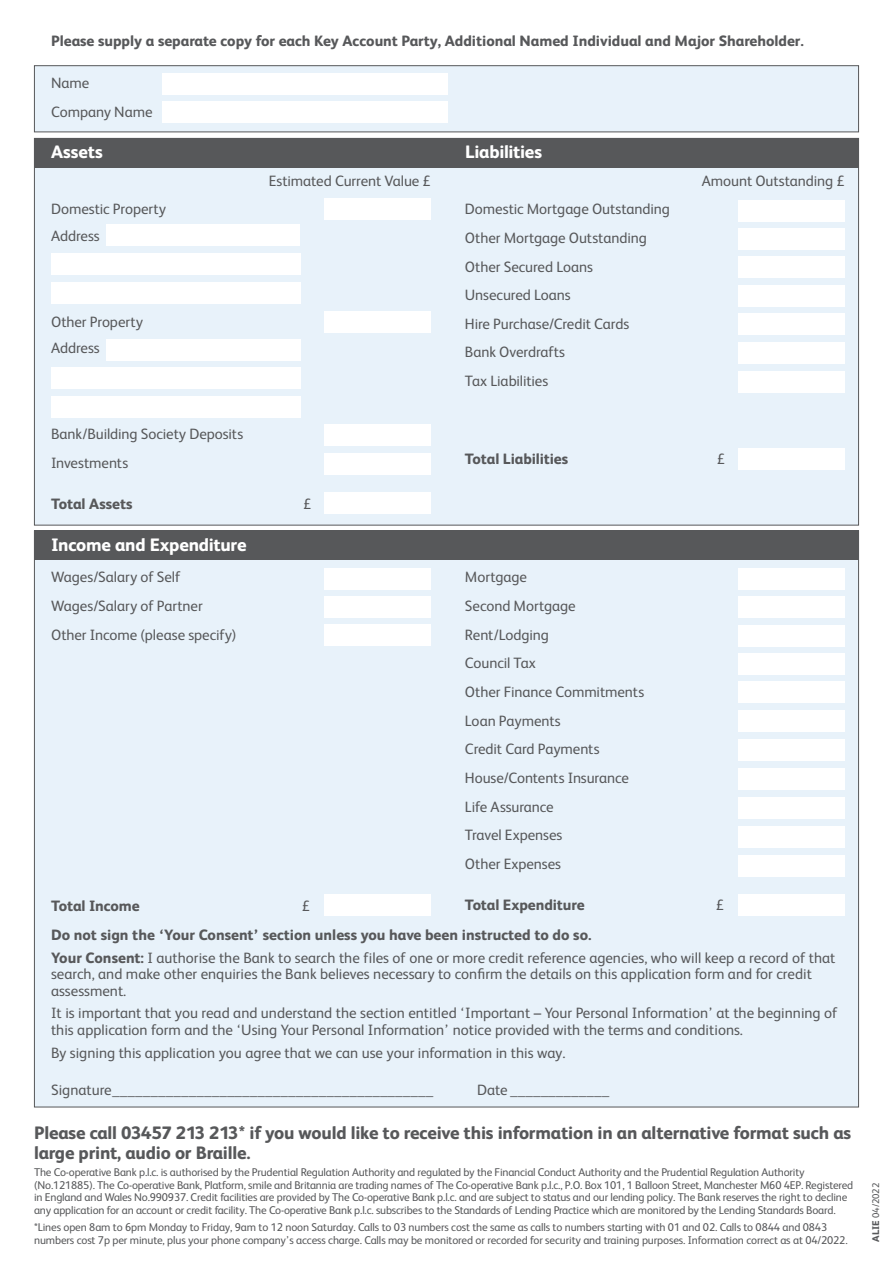
<style>
.page{position:relative;width:893px;height:1263px;background:#fff}
.page>*{position:absolute;margin:0;border:0;box-sizing:border-box;transform-origin:0 0}
.t1{font:800 18px/19.5px "Coop Bank";letter-spacing:-.01em;color:#57585a}
.t2{font:800 18px "Coop Bank";letter-spacing:-.015em;color:#fff}
.t3{font:15px/16.5px "Coop Bank";color:#57585a}
.t4{font:800 15px "Coop Bank";letter-spacing:-.005em;color:#57585a}
.t5{font:11.25px/12.8px "Coop Bank";letter-spacing:-.015em;color:#57585a}
.t6{font:9.75px "Coop Bank";letter-spacing:-.005em;color:#57585a}
.s1{font-weight:800}
</style>
<div class="page">
<div style="left:34px;top:138px;width:825px;height:387px;background:#e8f2fa;border:1px solid #57585a"></div>
<div style="left:35px;top:139px;width:824px;height:29px;background:#57585a"></div>
<div style="left:325px;top:198px;width:106px;height:21px;background:#fff"></div>
<div style="left:107px;top:225px;width:193px;height:21px;background:#fff"></div>
<div style="left:51px;top:253px;width:249px;height:22px;background:#fff"></div>
<div style="left:51px;top:282px;width:249px;height:21px;background:#fff"></div>
<div style="left:106px;top:339px;width:194px;height:21px;background:#fff"></div>
<div style="left:51px;top:368px;width:249px;height:21px;background:#fff"></div>
<div style="left:51px;top:397px;width:249px;height:21px;background:#fff"></div>
<div style="left:325px;top:311px;width:106px;height:22px;background:#fff"></div>
<div style="left:325px;top:425px;width:106px;height:21px;background:#fff"></div>
<div style="left:325px;top:453px;width:106px;height:21px;background:#fff"></div>
<div style="left:738px;top:201px;width:107px;height:21px;background:#fff"></div>
<div style="left:738px;top:228px;width:107px;height:21px;background:#fff"></div>
<div style="left:738px;top:256px;width:107px;height:22px;background:#fff"></div>
<div style="left:738px;top:285px;width:107px;height:21px;background:#fff"></div>
<div style="left:738px;top:314px;width:107px;height:21px;background:#fff"></div>
<div style="left:738px;top:342px;width:107px;height:21px;background:#fff"></div>
<div style="left:738px;top:372px;width:107px;height:21px;background:#fff"></div>
<div style="left:325px;top:493px;width:106px;height:21px;background:#fff"></div>
<div style="left:738px;top:448px;width:107px;height:21px;background:#fff"></div>
<div style="left:34px;top:530px;width:825px;height:577px;background:#e8f2fa;border:1px solid #57585a"></div>
<div style="left:35px;top:530px;width:824px;height:30px;background:#57585a"></div>
<div style="left:738px;top:569px;width:107px;height:21px;background:#fff"></div>
<div style="left:738px;top:597px;width:107px;height:21px;background:#fff"></div>
<div style="left:738px;top:625px;width:107px;height:22px;background:#fff"></div>
<div style="left:738px;top:653px;width:107px;height:21px;background:#fff"></div>
<div style="left:738px;top:682px;width:107px;height:21px;background:#fff"></div>
<div style="left:738px;top:710px;width:107px;height:21px;background:#fff"></div>
<div style="left:325px;top:569px;width:106px;height:21px;background:#fff"></div>
<div style="left:325px;top:596px;width:106px;height:22px;background:#fff"></div>
<div style="left:325px;top:624px;width:106px;height:21px;background:#fff"></div>
<div style="left:738px;top:740px;width:107px;height:21px;background:#fff"></div>
<div style="left:738px;top:769px;width:107px;height:21px;background:#fff"></div>
<div style="left:738px;top:797px;width:107px;height:22px;background:#fff"></div>
<div style="left:738px;top:826px;width:107px;height:21px;background:#fff"></div>
<div style="left:738px;top:855px;width:107px;height:21px;background:#fff"></div>
<div style="left:738px;top:895px;width:107px;height:21px;background:#fff"></div>
<div style="left:325px;top:895px;width:106px;height:21px;background:#fff"></div>
<div style="left:34px;top:65px;width:825px;height:67px;background:#e8f2fa;border:1px solid #57585a"></div>
<div style="left:162px;top:74px;width:286px;height:21px;background:#fff"></div>
<div style="left:162px;top:102px;width:286px;height:21px;background:#fff"></div>
<p class="t4" style="left:51px;top:30px;width:754px">Please supply a separate copy for each Key Account Party, Additional Named Individual and Major Shareholder.</p>
<p class="t3" style="left:51px;top:74px;width:40px">Name</p>
<p class="t3" style="left:51px;top:103px;width:103px">Company Name</p>
<p class="t2" style="left:51px;top:139px;width:53px">Assets</p>
<p class="t2" style="left:465px;top:139px;width:78px">Liabilities</p>
<p class="t3" style="left:269px;top:171px;width:164px">Estimated Current Value £</p>
<p class="t3" style="left:51px;top:200px;width:117px">Domestic Property</p>
<p class="t3" style="left:51px;top:227px;width:50px">Address</p>
<p class="t3" style="left:465px;top:200px;width:207px">Domestic Mortgage Outstanding</p>
<p class="t3" style="left:465px;top:229px;width:183px">Other Mortgage Outstanding</p>
<p class="t3" style="left:465px;top:257px;width:130px">Other Secured Loans</p>
<p class="t3" style="left:465px;top:286px;width:107px">Unsecured Loans</p>
<p class="t3" style="left:465px;top:315px;width:166px">Hire Purchase/Credit Cards</p>
<p class="t3" style="left:465px;top:343px;width:102px">Bank Overdrafts</p>
<p class="t3" style="left:465px;top:372px;width:85px">Tax Liabilities</p>
<p class="t3" style="left:51px;top:313px;width:93px">Other Property</p>
<p class="t3" style="left:51px;top:339px;width:50px">Address</p>
<p class="t3" style="left:702px;top:171px;width:144px">Amount Outstanding £</p>
<p class="t3" style="left:51px;top:425px;width:194px">Bank/Building Society Deposits</p>
<p class="t3" style="left:51px;top:454px;width:79px">Investments</p>
<p class="t4" style="left:51px;top:493px;width:83px">Total Assets</p>
<p class="t3" style="left:303px;top:495px;width:10px">£</p>
<p class="t4" style="left:465px;top:448px;width:105px">Total Liabilities</p>
<p class="t3" style="left:717px;top:449px;width:10px">£</p>
<p class="t2" style="left:51px;top:531px;width:197px">Income and Expenditure</p>
<p class="t3" style="left:51px;top:568px;width:131px">Wages/Salary of Self</p>
<p class="t3" style="left:51px;top:597px;width:153px">Wages/Salary of Partner</p>
<p class="t3" style="left:51px;top:626px;width:187px">Other Income (please specify)</p>
<p class="t3" style="left:465px;top:568px;width:64px">Mortgage</p>
<p class="t3" style="left:465px;top:597px;width:112px">Second Mortgage</p>
<p class="t3" style="left:465px;top:626px;width:85px">Rent/Lodging</p>
<p class="t3" style="left:465px;top:654px;width:73px">Council Tax</p>
<p class="t3" style="left:465px;top:683px;width:181px">Other Finance Commitments</p>
<p class="t3" style="left:465px;top:711px;width:97px">Loan Payments</p>
<p class="t3" style="left:465px;top:740px;width:136px">Credit Card Payments</p>
<p class="t3" style="left:465px;top:769px;width:165px">House/Contents Insurance</p>
<p class="t3" style="left:465px;top:797px;width:90px">Life Assurance</p>
<p class="t3" style="left:465px;top:826px;width:99px">Travel Expenses</p>
<p class="t3" style="left:465px;top:855px;width:98px">Other Expenses</p>
<p class="t4" style="left:465px;top:894px;width:121px">Total Expenditure</p>
<p class="t3" style="left:716px;top:896px;width:10px">£</p>
<p class="t4" style="left:51px;top:924px;width:542px">Do not sign the ‘Your Consent’ section unless you have been instructed to do so.</p>
<p class="t3" style="left:51px;top:948px;width:786px"><span class="s1">Your Consent:</span> I authorise the Bank to search the files of one or more credit reference agencies, who will keep a record of that search, and make other enquiries the Bank believes necessary to confirm the details on this application form and for credit assessment.</p>
<p class="t3" style="left:51px;top:1004px;width:788px">It is important that you read and understand the section entitled ‘Important – Your Personal Information’ at the beginning of this application form and the ‘Using Your Personal Information’ notice provided with the terms and conditions.</p>
<p class="t3" style="left:51px;top:1044px;width:516px">By signing this application you agree that we can use your information in this way.</p>
<p class="t3" style="left:51px;top:1081px;width:384px">Signature__________________________________________</p>
<p class="t3" style="left:477px;top:1081px;width:134px">Date _____________</p>
<p class="t4" style="left:51px;top:895px;width:90px">Total Income</p>
<p class="t3" style="left:302px;top:897px;width:10px">£</p>
<p class="t1" style="left:34px;top:1122px;width:819px">Please call 03457 213 213* if you would like to receive this information in an alternative format such as large print, audio or Braille.</p>
<p class="t5" style="left:34px;top:1165px;width:821px">The Co-operative Bank p.l.c. is authorised by the Prudential Regulation Authority and regulated by the Financial Conduct Authority and the Prudential Regulation Authority (No.121885). The Co-operative Bank, Platform, smile and Britannia are trading names of The Co-operative Bank p.l.c., P.O. Box 101, 1 Balloon Street, Manchester M60 4EP. Registered in England and Wales No.990937. Credit facilities are provided by The Co-operative Bank p.l.c. and are subject to status and our lending policy. The Bank reserves the right to decline any application for an account or credit facility. The Co-operative Bank p.l.c. subscribes to the Standards of Lending Practice which are monitored by the Lending Standards Board.</p>
<p class="t5" style="left:34px;top:1220px;width:815px">*Lines open 8am to 6pm Monday to Friday, 9am to 12 noon Saturday. Calls to 03 numbers cost the same as calls to numbers starting with 01 and 02. Calls to 0844 and 0843 numbers cost 7p per minute, plus your phone company’s access charge. Calls may be monitored or recorded for security and training purposes. Information correct as at 04/2022.</p>
<p class="t6" style="left:869px;top:1242px;width:60px;rotate:-90deg"><span class="s1">ALIE</span> 04/2022</p>
</div>
